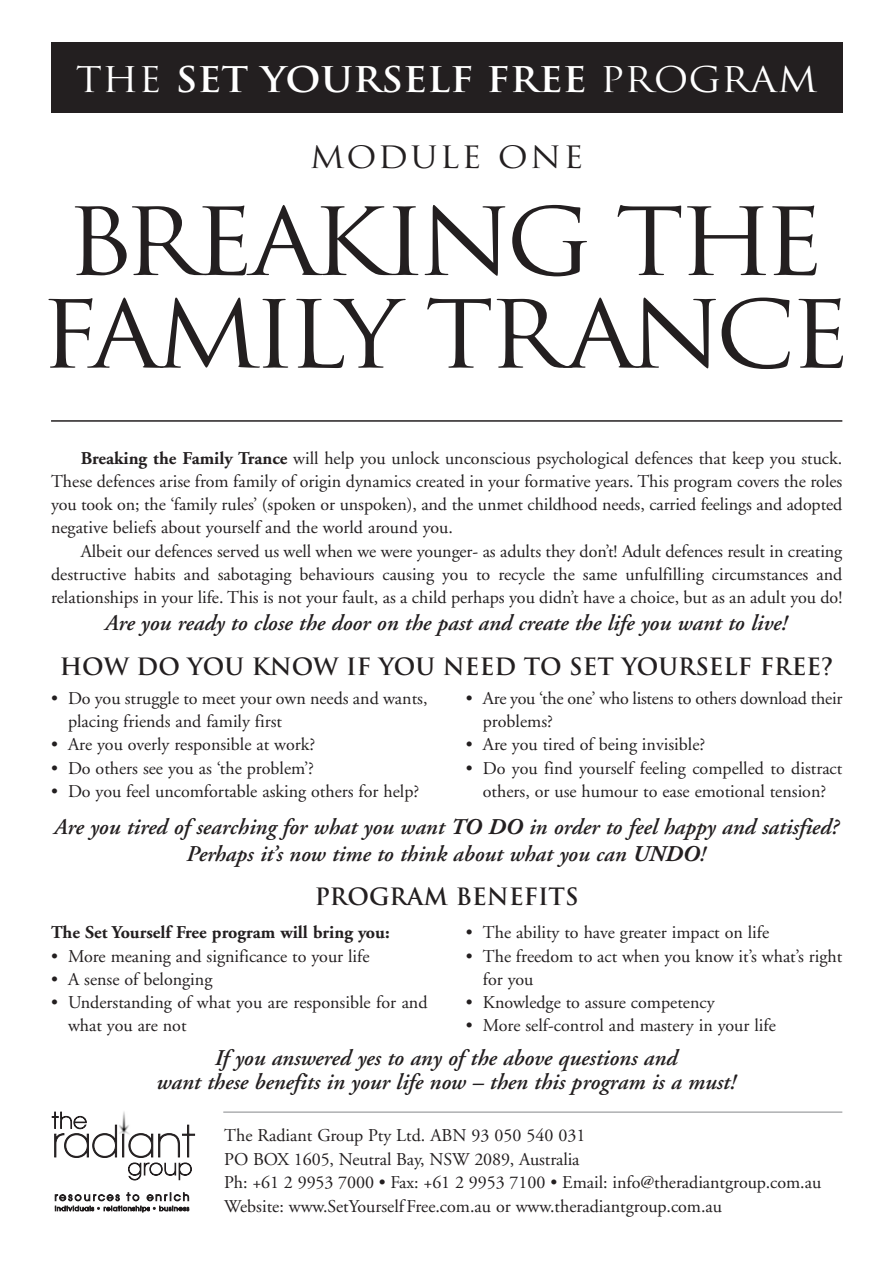
<style>
.page{position:relative;width:893px;height:1263px;background:#fff}
.page>*{position:absolute;margin:0;border:0;box-sizing:border-box;transform-origin:0 0}
.t1{font:91.2px/92.7px "Trajan";letter-spacing:-.07em;color:#231f20;scale:1.1 1}
.t2{font:700 34.5px "Trajan";color:#fff;scale:1.1 1}
.t3{font:30px "Trajan";letter-spacing:.065em;color:#231f20;scale:1.1 1}
.t4{font:700 23.25px "Trajan";color:#231f20}
.t5{font:italic 600 22.5px/27px "Adobe Garamond";color:#231f20;text-align:center}
.t6{font:18px/23.2px "Adobe Garamond";color:#231f20}
.t7{font:700 18px "Adobe Garamond";color:#231f20}
.s1{font-weight:400}
.s2{font-weight:700}
</style>
<div class="page">
<hr style="left:223px;top:1112px;width:619px;height:1px;background:#939598">
<img style="left:117px;top:1111px;width:11px;height:30px">
<hr style="left:122px;top:1134px;width:2px;height:23px;background:#231f20">
<svg style="left:52px;top:1112px;width:65px;height:46px"></svg>
<svg style="left:128px;top:1125px;width:67px;height:55px"></svg>
<svg style="left:55px;top:1193px;width:134px;height:19px"></svg>
<div style="left:51px;top:42px;width:791px;height:71px;background:#231f20"></div>
<hr style="left:51px;top:420px;width:791px;height:2px;background:#231f20">
<h2 class="t2" style="left:76px;top:60px;width:675px"><span class="s1">THE</span> SET YOURSELF FREE <span class="s1">PROGRAM</span></h2>
<h3 class="t3" style="left:310px;top:140px;width:250px">MODULE ONE</h3>
<h1 class="t1" style="left:39px;top:197px;width:739px">BREAKING THE<br>FAMILY TRANCE</h1>
<p class="t6" style="left:51px;top:448px;width:792px;text-align:justify;text-indent:30px"><span class="s2">Breaking the Family Trance</span> will help you unlock unconscious psychological defences that keep you stuck.<br>These defences arise from family of origin dynamics created in your formative years. This program covers the roles you took on; the ‘family rules’ (spoken or unspoken), and the unmet childhood needs, carried feelings and adopted negative beliefs about yourself and the world around you.</p>
<p class="t6" style="left:51px;top:541px;width:792px;text-align:justify;text-indent:30px">Albeit our defences served us well when we were younger- as adults they don’t! Adult defences result in creating destructive habits and sabotaging behaviours causing you to recycle the same unfulfilling circumstances and relationships in your life. This is not your fault, as a child perhaps you didn’t have a choice, but as an adult you do!</p>
<p class="t5" style="left:104px;top:612px;width:683px">Are you ready to close the door on the past and create the life you want to live!</p>
<p class="t4" style="left:60px;top:653px;width:775px">HOW DO YOU KNOW IF YOU NEED TO SET YOURSELF FREE?</p>
<p class="t6" style="left:68px;top:688px;width:361px;text-indent:-17px">• Do you struggle to meet your own needs and wants, placing friends and family first</p>
<p class="t6" style="left:51px;top:735px;width:265px">• Are you overly responsible at work?</p>
<p class="t6" style="left:51px;top:758px;width:264px">• Do others see you as ‘the problem’?</p>
<p class="t6" style="left:51px;top:781px;width:370px">• Do you feel uncomfortable asking others for help?</p>
<p class="t6" style="left:483px;top:688px;width:361px;text-indent:-17px">• Are you ‘the one’ who listens to others download their problems?</p>
<p class="t6" style="left:466px;top:735px;width:241px">• Are you tired of being invisible?</p>
<p class="t6" style="left:466px;top:758px;width:378px;text-align:center">• Do you find yourself feeling compelled to distract others, or use humour to ease emotional tension?</p>
<p class="t5" style="left:53px;top:815px;width:786px">Are you tired of searching for what you want <span class="s2">TO DO</span> in order to feel happy and satisfied?<br>Perhaps it’s now time to think about what you can <span class="s2">UNDO</span>!</p>
<p class="t4" style="left:315px;top:883px;width:265px">PROGRAM BENEFITS</p>
<p class="t7" style="left:51px;top:925px;width:340px">The Set Yourself Free program will bring you:</p>
<p class="t6" style="left:51px;top:946px;width:320px">• More meaning and significance to your life</p>
<p class="t6" style="left:51px;top:969px;width:163px">• A sense of belonging</p>
<p class="t6" style="left:68px;top:992px;width:361px;text-indent:-17px">• Understanding of what you are responsible for and what you are not</p>
<p class="t6" style="left:466px;top:923px;width:305px">• The ability to have greater impact on life</p>
<p class="t6" style="left:483px;top:946px;width:361px;text-indent:-17px">• The freedom to act when you know it’s what’s right for you</p>
<p class="t6" style="left:466px;top:992px;width:250px">• Knowledge to assure competency</p>
<p class="t6" style="left:466px;top:1016px;width:311px">• More self-control and mastery in your life</p>
<p class="t5" style="left:155px;top:1048px;width:580px;line-height:24px">If you answered yes to any of the above questions and<br>want these benefits in your life now – then this program is a must!</p>
<p class="t6" style="left:224px;top:1124px;width:598px;line-height:24px">The Radiant Group Pty Ltd. ABN 93 050 540 031<br>PO BOX 1605, Neutral Bay, NSW 2089, Australia<br>Ph: +61 2 9953 7000 • Fax: +61 2 9953 7100 • Email: info@theradiantgroup.com.au Website: www.SetYourself Free.com.au or www.theradiantgroup.com.au</p>
</div>
